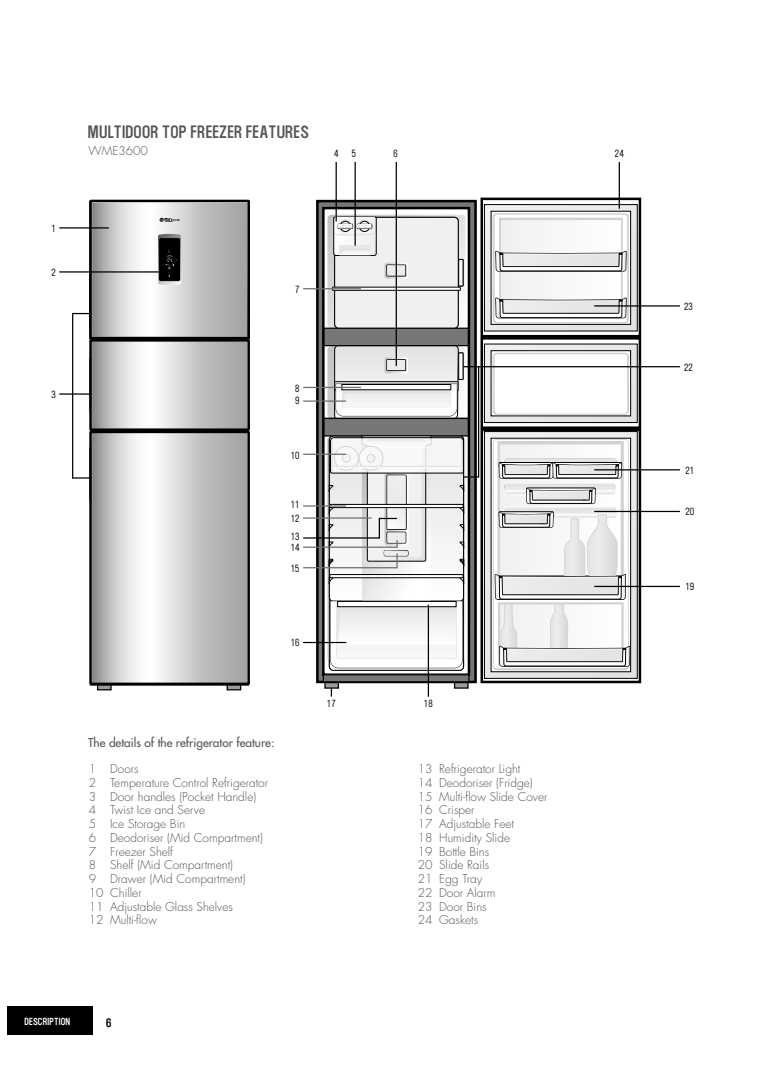
<style>
.page{position:relative;width:780px;height:1088px;background:#fff}
.page>*{position:absolute;margin:0;border:0;box-sizing:border-box;transform-origin:0 0}
.t1{font:17.5px "Westinghouse Gothic Bk";color:#565655}
.t2{font:12.5px "Westinghouse Gothic Bk";color:#000}
.t3{font:300 11.88px/13.8px "Futura LT";color:#565655}
.t4{font:11.88px "Futura LT";color:#565655}
.t5{font:10px/12.9px "Westinghouse Gothic Lt";color:#000}
.t6{font:10px "Westinghouse Gothic Bk";color:#fff}
</style>
<div class="page">
<svg style="left:227px;top:684px;width:13px;height:6px"></svg>
<div style="left:226px;top:683px;width:15px;height:7px;border:1px solid #000"></div>
<svg style="left:98px;top:684px;width:13px;height:6px"></svg>
<div style="left:97px;top:683px;width:15px;height:7px;border:1px solid #000"></div>
<svg style="left:637px;top:204px;width:1px;height:128px"></svg>
<div style="left:480px;top:198px;width:161px;height:139px;border:2px solid #000"></div>
<div style="left:7px;top:1006px;width:85px;height:29px;background:#000"></div>
<hr style="left:59px;top:227px;width:50px;height:1px;background:#000">
<hr style="left:59px;top:271px;width:100px;height:2px;background:#000">
<hr style="left:594px;top:305px;width:85px;height:2px;background:#000">
<hr style="left:594px;top:511px;width:85px;height:1px;background:#000">
<hr style="left:594px;top:469px;width:85px;height:1px;background:#000">
<hr style="left:594px;top:586px;width:85px;height:1px;background:#000">
<hr style="left:618px;top:162px;width:2px;height:47px;background:#000">
<hr style="left:335px;top:162px;width:2px;height:59px;background:#000">
<hr style="left:354px;top:162px;width:2px;height:84px;background:#000">
<hr style="left:395px;top:162px;width:2px;height:204px;background:#000">
<hr style="left:59px;top:393px;width:32px;height:2px;background:#000">
<svg style="left:73px;top:199px;width:177px;height:485px"></svg>
<hr style="left:72px;top:313px;width:1px;height:166px;background:#000">
<hr style="left:463px;top:366px;width:216px;height:1px;background:#000">
<svg style="left:303px;top:204px;width:334px;height:493px"></svg>
<hr style="left:303px;top:517px;width:68px;height:2px;background:#6e6e6e">
<hr style="left:303px;top:505px;width:43px;height:2px;background:#6e6e6e">
<hr style="left:303px;top:454px;width:43px;height:1px;background:#6e6e6e">
<hr style="left:303px;top:400px;width:43px;height:2px;background:#6e6e6e">
<hr style="left:303px;top:387px;width:58px;height:1px;background:#6e6e6e">
<hr style="left:303px;top:288px;width:58px;height:1px;background:#6e6e6e">
<p class="t5" style="left:52px;top:222px;width:6px">1</p>
<p class="t5" style="left:52px;top:267px;width:6px">2</p>
<h1 class="t1" style="left:89px;top:123px;width:222px">MULTIDOOR TOP FREEZER FEATURES</h1>
<p class="t3" style="left:89px;top:144px;width:61px">WME3600</p>
<p class="t5" style="left:334px;top:148px;width:6px">4</p>
<p class="t5" style="left:352px;top:148px;width:6px">5</p>
<p class="t5" style="left:393px;top:148px;width:6px">6</p>
<p class="t5" style="left:295px;top:283px;width:6px">7</p>
<p class="t5" style="left:52px;top:389px;width:6px">3</p>
<p class="t5" style="left:295px;top:382px;width:6px">8<br>9</p>
<p class="t5" style="left:291px;top:449px;width:10px">10</p>
<p class="t5" style="left:291px;top:499px;width:10px;line-height:13.2px">11<br>12</p>
<p class="t5" style="left:291px;top:532px;width:10px;line-height:10.6px">13<br>14</p>
<p class="t5" style="left:291px;top:562px;width:10px">15</p>
<p class="t5" style="left:291px;top:636px;width:10px">16</p>
<p class="t4" style="left:88px;top:734px;width:188px">The details of the refrigerator feature:</p>
<p class="t5" style="left:327px;top:697px;width:10px">17</p>
<p class="t5" style="left:424px;top:697px;width:10px">18</p>
<p class="t3" style="left:89px;top:762px;width:181px">1 Doors<br>2 Temperature Control Refrigerator<br>3 Door handles (Pocket Handle)<br>4 Twist Ice and Serve<br>5 Ice Storage Bin<br>6 Deodoriser (Mid Compartment)<br>7 Freezer Shelf<br>8 Shelf (Mid Compartment)<br>9 Drawer (Mid Compartment)<br>10 Chiller<br>11 Adjustable Glass Shelves<br>12 Multi-flow</p>
<p class="t3" style="left:418px;top:762px;width:131px">13 Refrigerator Light<br>14 Deodoriser (Fridge)<br>15 Multi-flow Slide Cover<br>16 Crisper<br>17 Adjustable Feet<br>18 Humidity Slide<br>19 Bottle Bins<br>20 Slide Rails<br>21 Egg Tray<br>22 Door Alarm<br>23 Door Bins<br>24 Gaskets</p>
<p class="t6" style="left:25px;top:1016px;width:48px">DESCRIPTION</p>
<p class="t2" style="left:106px;top:1016px;width:7px">6</p>
<p class="t5" style="left:615px;top:148px;width:10px">24</p>
<p class="t5" style="left:684px;top:300px;width:10px">23</p>
<p class="t5" style="left:684px;top:361px;width:10px">22</p>
<p class="t5" style="left:685px;top:464px;width:10px">21</p>
<p class="t5" style="left:685px;top:506px;width:10px">20</p>
<p class="t5" style="left:685px;top:580px;width:10px">19</p>
</div>
